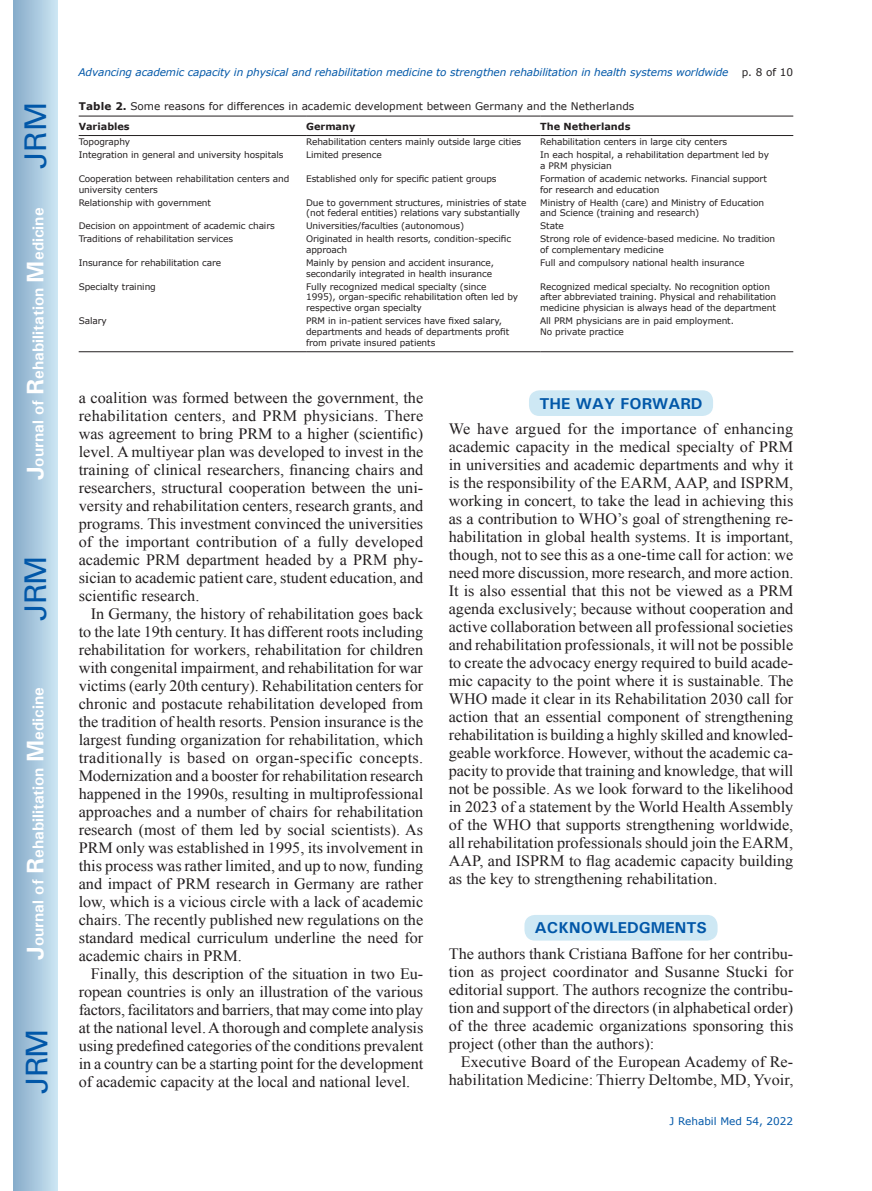
<style>
.page{position:relative;width:872px;height:1191px;background:#fff}
.page>*{position:absolute;margin:0;border:0;box-sizing:border-box;transform-origin:0 0}
.t1{font:30px "Univers";letter-spacing:-.03em;color:#0157a8}
.Txi{font:15.75px/18px "Times New Roman";color:#231f20;text-align:justify}
.Tx{font:15.75px/18px "Times New Roman";color:#231f20;text-align:justify}
.t2{font:700 15.75px "Univers";color:#fff}
.H1{font:700 15.75px "Univers";color:#0157a8}
.t3{font:italic 10.5px "Verdana";letter-spacing:-.01em;color:#0157a8}
.Tabelltitel{font:10.5px "Verdana";color:#231f20}
.t4{font:10.5px "Verdana";color:#0157a8}
.Table_col_head{font:700 9.75px "Verdana";color:#231f20}
.Table_text{font:9px/10.8px "Verdana";letter-spacing:-.01em;color:#231f20}
.s1{font-size:24px}
.s2{font-weight:700}
</style>
<div class="page">
<div style="left:14px;top:0;width:43px;height:1191px;background:linear-gradient(to right,#88acca,#cbe5f2)"></div>
<div style="left:529px;top:390px;width:184px;height:26px;background:#cee8f4;border-radius:10px"></div>
<div style="left:524px;top:915px;width:193px;height:25px;background:#cee8f4;border-radius:10px"></div>
<hr style="left:79px;top:351px;width:227px;height:1px;background:#231f20">
<hr style="left:306px;top:351px;width:234px;height:1px;background:#231f20">
<hr style="left:540px;top:351px;width:253px;height:1px;background:#231f20">
<hr style="left:79px;top:116px;width:227px;height:1px;background:#231f20">
<hr style="left:306px;top:116px;width:234px;height:1px;background:#231f20">
<hr style="left:540px;top:116px;width:253px;height:1px;background:#231f20">
<hr style="left:79px;top:135px;width:227px;height:1px;background:#231f20">
<hr style="left:306px;top:135px;width:234px;height:1px;background:#231f20">
<hr style="left:540px;top:135px;width:253px;height:1px;background:#231f20">
<h1 class="t1" style="left:18px;top:169px;width:68px;rotate:-90deg">JRM</h1>
<p class="t2" style="left:28px;top:480px;width:274px;rotate:-90deg"><span class="s1">J</span>ournal of <span class="s1">R</span>ehabilitation <span class="s1">M</span>edicine</p>
<h1 class="t1" style="left:18px;top:620px;width:67px;rotate:-90deg">JRM</h1>
<p class="t2" style="left:28px;top:959px;width:274px;rotate:-90deg"><span class="s1">J</span>ournal of <span class="s1">R</span>ehabilitation <span class="s1">M</span>edicine</p>
<h1 class="t1" style="left:19px;top:1093px;width:67px;rotate:-90deg">JRM</h1>
<p class="t3" style="left:79px;top:65px;width:651px">Advancing academic capacity in physical and rehabilitation medicine to strengthen rehabilitation in health systems worldwide</p>
<p class="Tabelltitel" style="left:742px;top:65px;width:53px">p. 8 of 10</p>
<p class="Tabelltitel" style="left:79px;top:100px;width:557px"><span class="s2">Table 2.</span> Some reasons for differences in academic development between Germany and the Netherlands</p>
<p class="Table_col_head" style="left:79px;top:120px;width:53px">Variables</p>
<p class="Table_col_head" style="left:306px;top:120px;width:51px">Germany</p>
<p class="Table_col_head" style="left:540px;top:120px;width:92px">The Netherlands</p>
<p class="Table_text" style="left:79px;top:137px;width:53px">Topography</p>
<p class="Table_text" style="left:306px;top:137px;width:217px">Rehabilitation centers mainly outside large cities</p>
<p class="Table_text" style="left:540px;top:137px;width:188px">Rehabilitation centers in large city centers</p>
<p class="Table_text" style="left:79px;top:150px;width:206px">Integration in general and university hospitals</p>
<p class="Table_text" style="left:306px;top:150px;width:77px">Limited presence</p>
<p class="Table_text" style="left:540px;top:150px;width:230px">In each hospital, a rehabilitation department led by a PRM physician</p>
<p class="Table_text" style="left:79px;top:173px;width:212px">Cooperation between rehabilitation centers and university centers</p>
<p class="Table_text" style="left:306px;top:173px;width:192px">Established only for specific patient groups</p>
<p class="Table_text" style="left:540px;top:173px;width:228px">Formation of academic networks. Financial support for research and education</p>
<p class="Table_text" style="left:79px;top:197px;width:134px">Relationship with government</p>
<p class="Table_text" style="left:306px;top:197px;width:222px">Due to government structures, ministries of state (not federal entities) relations vary substantially</p>
<p class="Table_text" style="left:540px;top:197px;width:225px">Ministry of Health (care) and Ministry of Education and Science (training and research)</p>
<p class="Table_text" style="left:79px;top:221px;width:198px">Decision on appointment of academic chairs</p>
<p class="Table_text" style="left:306px;top:221px;width:160px">Universities/faculties (autonomous)</p>
<p class="Table_text" style="left:540px;top:221px;width:25px">State</p>
<p class="Table_text" style="left:79px;top:234px;width:156px">Traditions of rehabilitation services</p>
<p class="Table_text" style="left:306px;top:234px;width:206px">Originated in health resorts, condition-specific approach</p>
<p class="Table_text" style="left:540px;top:234px;width:236px">Strong role of evidence-based medicine. No tradition of complementary medicine</p>
<p class="Table_text" style="left:79px;top:257px;width:144px">Insurance for rehabilitation care</p>
<p class="Table_text" style="left:306px;top:257px;width:189px">Mainly by pension and accident insurance, secondarily integrated in health insurance</p>
<p class="Table_text" style="left:540px;top:257px;width:206px">Full and compulsory national health insurance</p>
<p class="Table_text" style="left:79px;top:281px;width:79px">Specialty training</p>
<p class="Table_text" style="left:306px;top:281px;width:214px">Fully recognized medical specialty (since<br>1995), organ-specific rehabilitation often led by respective organ specialty</p>
<p class="Table_text" style="left:540px;top:281px;width:237px">Recognized medical specialty. No recognition option after abbreviated training. Physical and rehabilitation medicine physician is always head of the department</p>
<p class="Table_text" style="left:79px;top:315px;width:30px">Salary</p>
<p class="Table_text" style="left:306px;top:315px;width:205px">PRM in in-patient services have fixed salary, departments and heads of departments profit from private insured patients</p>
<p class="Table_text" style="left:540px;top:315px;width:195px">All PRM physicians are in paid employment.<br>No private practice</p>
<p class="Txi" style="left:79px;top:388px;width:346px">a coalition was formed between the government, the rehabilitation centers, and PRM physicians. There was agreement to bring PRM to a higher (scientific) level. A multiyear plan was developed to invest in the training of clinical researchers, financing chairs and researchers, structural cooperation between the uni&shy;versity and rehabilitation centers, research grants, and programs. This investment convinced the universities of the important contribution of a fully developed academic PRM department headed by a PRM phy&shy;sician to academic patient care, student education, and scientific research.</p>
<p class="Txi" style="left:79px;top:604px;width:346px;text-indent:12px">In Germany, the history of rehabilitation goes back to the late 19th century. It has different roots including rehabilitation for workers, rehabilitation for children with congenital impairment, and rehabilitation for war victims (early 20th century). Rehabilitation centers for chronic and postacute rehabilitation developed from the tradition of health resorts. Pension insurance is the largest funding organization for rehabilitation, which traditionally is based on organ-specific concepts.<br>Modernization and a booster for rehabilitation research happened in the 1990s, resulting in multiprofessional approaches and a number of chairs for rehabilitation research (most of them led by social scientists). As PRM only was established in 1995, its involvement in this process was rather limited, and up to now, funding and impact of PRM research in Germany are rather low, which is a vicious circle with a lack of academic chairs. The recently published new regulations on the standard medical curriculum underline the need for academic chairs in PRM.</p>
<p class="Txi" style="left:79px;top:964px;width:346px;text-indent:12px">Finally, this description of the situation in two Eu&shy;ropean countries is only an illustration of the various factors, facilitators and barriers, that may come into play at the national level. A thorough and complete analysis using predefined categories of the conditions prevalent in a country can be a starting point for the development of academic capacity at the local and national level.</p>
<p class="H1" style="left:539px;top:393px;width:165px">THE WAY FORWARD</p>
<p class="Tx" style="left:449px;top:420px;width:346px">We have argued for the importance of enhancing academic capacity in the medical specialty of PRM in universities and academic departments and why it is the responsibility of the EARM, AAP, and ISPRM, working in concert, to take the lead in achieving this as a contribution to WHO’s goal of strengthening re&shy;habilitation in global health systems. It is important, though, not to see this as a one-time call for action: we need more discussion, more research, and more action.<br>It is also essential that this not be viewed as a PRM agenda exclusively; because without cooperation and active collaboration between all professional societies and rehabilitation professionals, it will not be possible to create the advocacy energy required to build acade&shy;mic capacity to the point where it is sustainable. The WHO made it clear in its Rehabilitation 2030 call for action that an essential component of strengthening rehabilitation is building a highly skilled and knowled&shy;geable workforce. However, without the academic ca&shy;pacity to provide that training and knowledge, that will not be possible. As we look forward to the likelihood in 2023 of a statement by the World Health Assembly of the WHO that supports strengthening worldwide, all rehabilitation professionals should join the EARM, AAP, and ISPRM to flag academic capacity building as the key to strengthening rehabilitation.</p>
<p class="H1" style="left:535px;top:918px;width:174px">ACKNOWLEDGMENTS</p>
<p class="Tx" style="left:449px;top:944px;width:346px">The authors thank Cristiana Baffone for her contribu&shy;tion as project coordinator and Susanne Stucki for editorial support. The authors recognize the contribu&shy;tion and support of the directors (in alphabetical order) of the three academic organizations sponsoring this project (other than the authors):</p>
<p class="Txi" style="left:449px;top:1052px;width:346px;text-align:right">Executive Board of the European Academy of Re&shy;habilitation Medicine: Thierry Deltombe, MD, Yvoir,</p>
<p class="t4" style="left:669px;top:1114px;width:125px">J Rehabil Med 54, 2022</p>
</div>
